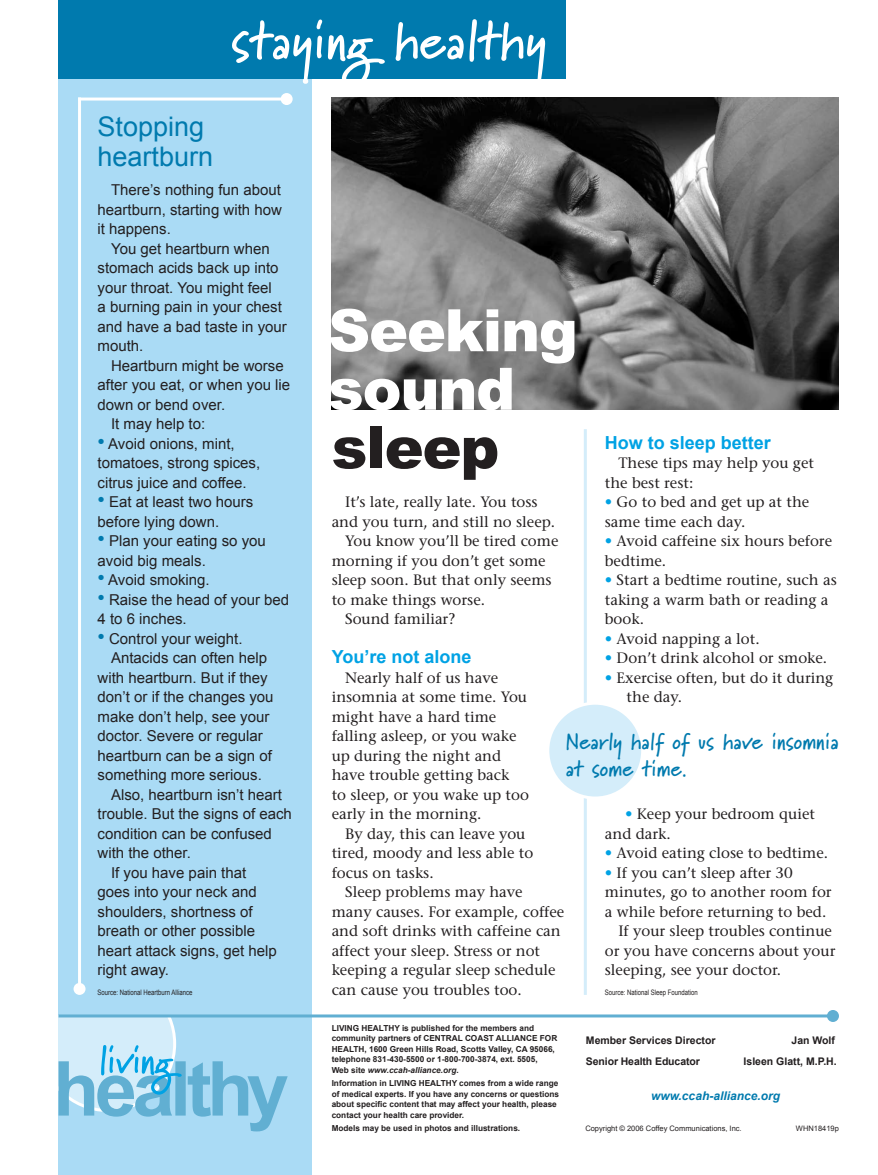
<style>
.page{position:relative;width:878px;height:1175px;background:#fff}
.page>*{position:absolute;margin:0;border:0;box-sizing:border-box;transform-origin:0 0}
.t1{font:900 58.5px/58.5px "Arial";letter-spacing:-.02em;color:#fff}
.t2{font:900 58.5px "Arial";letter-spacing:-.02em;color:#231f20}
.t3{font:700 54px "Marydale";color:#fff}
.t4{font:27px/29.4px "Arial";color:#007aae}
.t5{font:700 22.5px/27px "Marydale";color:#007aae}
.t6{font:700 18px "Arial";color:#00a2e4}
.t7{font:15px/19.5px "Stone Serif";color:#231f20}
.t8{font:15px/19.5px "Arial";color:#231f20}
.t9{font:italic 700 12px "Arial";color:#007aae}
.t10{font:700 10.5px "Arial";color:#231f20}
.t11{font:700 8.25px/10.5px "Arial";color:#231f20}
.t12{font:7.5px "Arial";color:#231f20;scale:.8 1}
.t13{font:7.5px "Arial";color:#231f20}
.s1{font-size:21px;color:#007aae}
.s2{color:#00a2e4}
.s3{font-style:italic}
</style>
<div class="page">
<div style="left:58px;top:78px;width:254px;height:1096px;background:#aadbf5"></div>
<hr style="left:78px;top:98px;width:3px;height:890px;background:#fff">
<div style="left:74px;top:982px;width:12px;height:12px;background:#fff;border-radius:50%"></div>
<hr style="left:78px;top:98px;width:208px;height:2px;background:#fff">
<div style="left:280px;top:93px;width:12px;height:12px;background:#fff;border-radius:50%"></div>
<img style="left:332px;top:98px;width:506px;height:312px">
<div style="left:58px;top:0;width:508px;height:78px;background:#007aae"></div>
<hr style="left:584px;top:429px;width:2px;height:565px;background:#d4edfa">
<div style="left:548px;top:703px;width:94px;height:95px;background:#d4edfa;border-radius:50%"></div>
<div style="left:546px;top:701px;width:98px;height:98px;border:3px solid #fff;border-radius:50%"></div>
<hr style="left:58px;top:1014px;width:774px;height:3px;background:#61afd2">
<div style="left:826px;top:1010px;width:12px;height:12px;background:#61afd2;border-radius:50%"></div>
<svg style="left:58px;top:1015px;width:230px;height:116px"></svg>
<h2 class="t3" style="left:231px;top:8px;width:317px">staying healthy</h2>
<h3 class="t4" style="left:98px;top:112px;width:117px">Stopping heartburn</h3>
<p class="t8" style="left:98px;top:180px;width:186px;text-align:justify;text-indent:14px">There’s nothing fun about heartburn, starting with how it happens.</p>
<p class="t8" style="left:98px;top:238px;width:191px;text-indent:14px">You get heartburn when stomach acids back up into your throat. You might feel<br>a burning pain in your chest and have a bad taste in your mouth.</p>
<p class="t8" style="left:111px;top:355px;width:174px">Heartburn might be worse</p>
<p class="t8" style="left:98px;top:375px;width:194px">after you eat, or when you lie</p>
<p class="t8" style="left:98px;top:394px;width:129px">down or bend over.</p>
<p class="t8" style="left:111px;top:414px;width:96px">It may help to:</p>
<p class="t8" style="left:98px;top:433px;width:164px"><span class="s1">•</span> Avoid onions, mint, tomatoes, strong spices, citrus juice and coffee.</p>
<p class="t8" style="left:98px;top:492px;width:157px"><span class="s1">•</span> Eat at least two hours before lying down.</p>
<p class="t8" style="left:98px;top:531px;width:170px"><span class="s1">•</span> Plan your eating so you avoid big meals.</p>
<p class="t8" style="left:98px;top:570px;width:114px"><span class="s1">•</span> Avoid smoking.</p>
<p class="t8" style="left:98px;top:589px;width:193px"><span class="s1">•</span> Raise the head of your bed<br>4 to 6 inches.</p>
<p class="t8" style="left:98px;top:628px;width:146px"><span class="s1">•</span> Control your weight.</p>
<p class="t8" style="left:111px;top:648px;width:157px">Antacids can often help</p>
<p class="t8" style="left:98px;top:667px;width:172px">with heartburn. But if they</p>
<p class="t8" style="left:98px;top:687px;width:177px">don’t or if the changes you</p>
<p class="t8" style="left:98px;top:706px;width:173px">make don’t help, see your</p>
<p class="t8" style="left:98px;top:726px;width:167px">doctor. Severe or regular</p>
<p class="t8" style="left:98px;top:745px;width:176px">heartburn can be a sign of</p>
<p class="t8" style="left:98px;top:765px;width:166px">something more serious.</p>
<p class="t8" style="left:111px;top:784px;width:172px">Also, heartburn isn’t heart</p>
<p class="t8" style="left:98px;top:804px;width:196px">trouble. But the signs of each</p>
<p class="t8" style="left:98px;top:823px;width:176px">condition can be confused</p>
<p class="t8" style="left:98px;top:843px;width:95px">with the other.</p>
<p class="t8" style="left:111px;top:862px;width:137px">If you have pain that</p>
<p class="t8" style="left:98px;top:882px;width:161px">goes into your neck and</p>
<p class="t8" style="left:98px;top:901px;width:157px">shoulders, shortness of</p>
<p class="t8" style="left:98px;top:921px;width:159px">breath or other possible</p>
<p class="t8" style="left:98px;top:940px;width:181px">heart attack signs, get help</p>
<p class="t8" style="left:98px;top:960px;width:73px">right away.</p>
<p class="t12" style="left:98px;top:988px;width:120px">Source: National Heartburn Alliance</p>
<h1 class="t1" style="left:328px;top:302px;width:251px">Seeking sound</h1>
<h1 class="t2" style="left:332px;top:415px;width:169px">sleep</h1>
<p class="t7" style="left:345px;top:492px;width:194px">It’s late, really late. You toss</p>
<p class="t7" style="left:332px;top:512px;width:225px">and you turn, and still no sleep.</p>
<p class="t7" style="left:345px;top:531px;width:215px">You know you’ll be tired come</p>
<p class="t7" style="left:332px;top:551px;width:215px">morning if you don’t get some</p>
<p class="t7" style="left:332px;top:570px;width:221px">sleep soon. But that only seems</p>
<p class="t7" style="left:332px;top:590px;width:155px">to make things worse.</p>
<p class="t7" style="left:345px;top:609px;width:112px">Sound familiar?</p>
<p class="t6" style="left:332px;top:647px;width:141px">You’re not alone</p>
<p class="t7" style="left:332px;top:668px;width:199px;text-indent:14px">Nearly half of us have insomnia at some time. You might have a hard time falling asleep, or you wake up during the night and have trouble getting back<br>to sleep, or you wake up too early in the morning.</p>
<p class="t7" style="left:332px;top:824px;width:203px;text-indent:14px">By day, this can leave you tired, moody and less able to focus on tasks.</p>
<p class="t7" style="left:332px;top:882px;width:234px;text-indent:14px">Sleep problems may have many causes. For example, coffee and soft drinks with caffeine can affect your sleep. Stress or not keeping a regular sleep schedule can cause you troubles too.</p>
<p class="t6" style="left:604px;top:432px;width:168px">How to sleep better</p>
<p class="t7" style="left:604px;top:453px;width:211px;text-indent:14px">These tips may help you get the best rest:</p>
<p class="t7" style="left:604px;top:492px;width:206px"><span class="s2">•</span> Go to bed and get up at the same time each day.</p>
<p class="t7" style="left:604px;top:531px;width:229px"><span class="s2">•</span> Avoid caffeine six hours before bedtime.</p>
<p class="t7" style="left:604px;top:570px;width:233px"><span class="s2">•</span> Start a bedtime routine, such as taking a warm bath or reading a book.</p>
<p class="t7" style="left:604px;top:629px;width:156px"><span class="s2">•</span> Avoid napping a lot.</p>
<p class="t7" style="left:604px;top:648px;width:224px"><span class="s2">•</span> Don’t drink alcohol or smoke.</p>
<p class="t7" style="left:626px;top:668px;width:208px;text-indent:-22px"><span class="s2">•</span> Exercise often, but do it during the day.</p>
<h3 class="t5" style="left:566px;top:728px;width:274px">Nearly half of us have insomnia at some time.</h3>
<p class="t7" style="left:604px;top:804px;width:212px;text-indent:20px"><span class="s2">•</span> Keep your bedroom quiet and dark.</p>
<p class="t7" style="left:604px;top:843px;width:225px"><span class="s2">•</span> Avoid eating close to bedtime.</p>
<p class="t7" style="left:604px;top:863px;width:189px"><span class="s2">•</span> If you can’t sleep after 30</p>
<p class="t7" style="left:604px;top:882px;width:228px">minutes, go to another room for</p>
<p class="t7" style="left:604px;top:902px;width:223px">a while before returning to bed.</p>
<p class="t7" style="left:618px;top:921px;width:215px">If your sleep troubles continue</p>
<p class="t7" style="left:604px;top:941px;width:232px">or you have concerns about your</p>
<p class="t7" style="left:604px;top:960px;width:178px">sleeping, see your doctor.</p>
<p class="t12" style="left:604px;top:988px;width:118px">Source: National Sleep Foundation</p>
<p class="t11" style="left:332px;top:1022px;width:227px">LIVING HEALTHY is published for the members and<br>com- munity partners of CENTRAL COAST ALLIANCE FOR HEALTH, 1600 Green Hills Road, Scotts Valley, CA 95066, telephone 831-430-5500 or 1-800-700-3874, ext. 5505,<br>Web site <span class="s3">www.ccah-alliance.org</span>.</p>
<p class="t11" style="left:332px;top:1078px;width:229px">Information in LIVING HEALTHY comes from a wide range of medical experts. If you have any concerns or questions about specific content that may affect your health, please contact your health care provider.</p>
<p class="t11" style="left:332px;top:1123px;width:190px">Models may be used in photos and illustrations.</p>
<p class="t13" style="left:585px;top:1124px;width:158px">Copyright © 2006 Coffey Communications, Inc.</p>
<p class="t13" style="left:796px;top:1124px;width:44px">WHN18419p</p>
<p class="t10" style="left:586px;top:1034px;width:131px">Member Services Director</p>
<p class="t10" style="left:791px;top:1034px;width:45px">Jan Wolf</p>
<p class="t10" style="left:586px;top:1055px;width:115px">Senior Health Educator</p>
<p class="t10" style="left:743px;top:1055px;width:95px">Isleen Glatt, M.P.H.</p>
<p class="t9" style="left:651px;top:1089px;width:130px">www.ccah-alliance.org</p>
</div>
